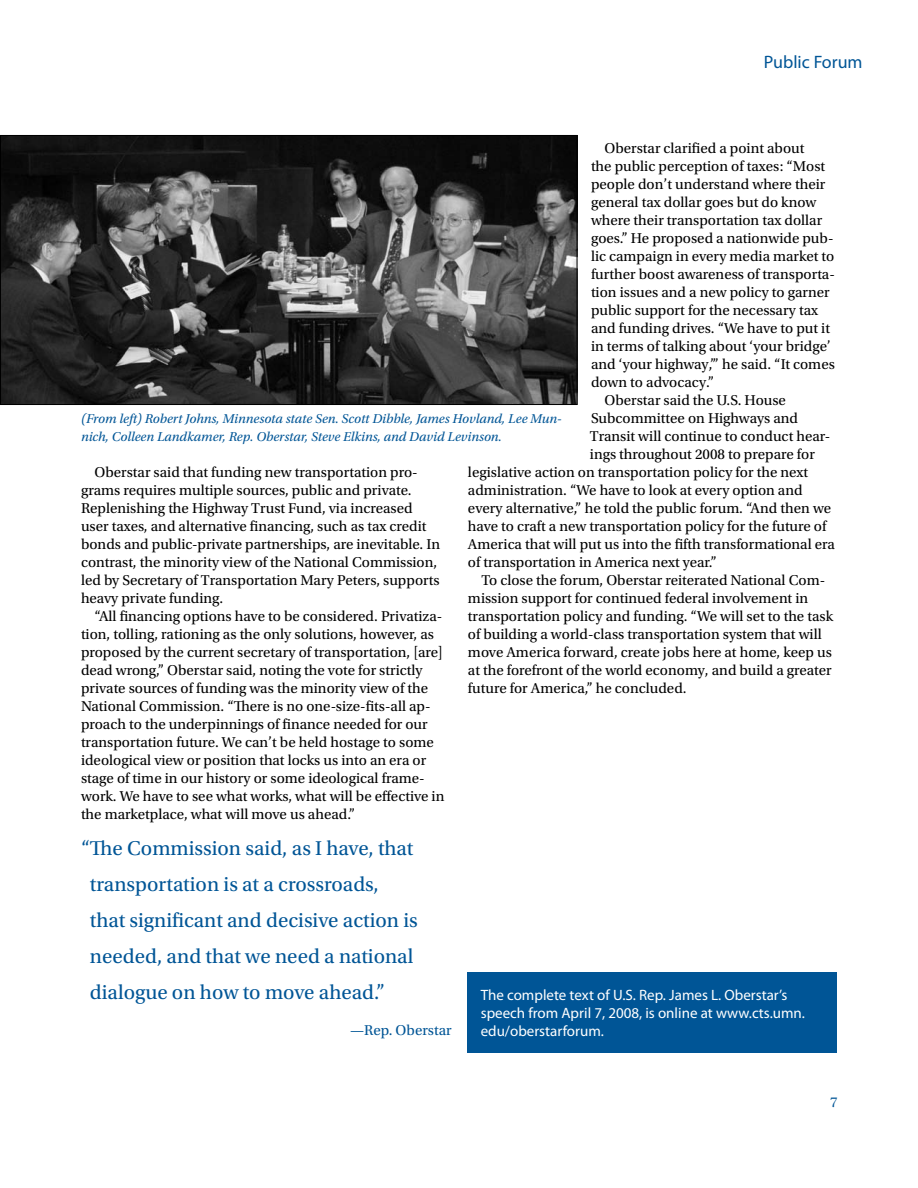
<style>
.page{position:relative;width:918px;height:1188px;background:#fff}
.page>*{position:absolute;margin:0;border:0;box-sizing:border-box;transform-origin:0 0}
.t1{font:21px/36px "Utopia Std";color:#005596}
.t2{font:18px "Myriad Pro";color:#005596}
.t3{font:15px/18px "Utopia Std";color:#000}
.t4{font:15px/18px "Myriad Pro";color:#fff}
.t5{font:15px "Utopia Std";color:#005596}
.t6{font:italic 13.5px/18px "Utopia Std";color:#005596}
</style>
<div class="page">
<div style="left:467px;top:972px;width:370px;height:81px;background:#005596"></div>
<img style="left:2px;top:137px;width:574px;height:266px">
<div style="left:0;top:135px;width:578px;height:270px;border:1px solid #000"></div>
<p class="t2" style="left:764px;top:50px;width:100px">Public Forum</p>
<p class="t3" style="left:604px;top:139px;width:201px">Oberstar clarified a point about</p>
<p class="t3" style="left:591px;top:157px;width:236px">the public perception of taxes: “Most</p>
<p class="t3" style="left:591px;top:175px;width:236px">people don’t understand where their</p>
<p class="t3" style="left:591px;top:193px;width:227px">general tax dollar goes but do know</p>
<p class="t3" style="left:591px;top:211px;width:233px">where their transportation tax dollar</p>
<p class="t3" style="left:591px;top:229px;width:244px">goes.” He proposed a nationwide pub-</p>
<p class="t3" style="left:591px;top:247px;width:245px">lic campaign in every media market to</p>
<p class="t3" style="left:591px;top:265px;width:245px">further boost awareness of transporta-</p>
<p class="t3" style="left:591px;top:283px;width:240px">tion issues and a new policy to garner</p>
<p class="t3" style="left:591px;top:301px;width:229px">public support for the necessary tax</p>
<p class="t3" style="left:591px;top:319px;width:241px">and funding drives. “We have to put it</p>
<p class="t3" style="left:591px;top:337px;width:241px">in terms of talking about ‘your bridge’</p>
<p class="t3" style="left:591px;top:355px;width:245px">and ‘your highway,’” he said. “It comes</p>
<p class="t3" style="left:591px;top:373px;width:125px">down to advocacy.”</p>
<p class="t3" style="left:604px;top:391px;width:183px">Oberstar said the U.S. House</p>
<p class="t3" style="left:591px;top:409px;width:209px">Subcommittee on Highways and</p>
<p class="t3" style="left:590px;top:427px;width:242px">Transit will continue to conduct hear-</p>
<p class="t3" style="left:590px;top:445px;width:226px">ings throughout 2008 to prepare for</p>
<p class="t3" style="left:468px;top:463px;width:341px">legislative action on transportation policy for the next</p>
<p class="t3" style="left:468px;top:481px;width:336px">administration. “We have to look at every option and</p>
<p class="t3" style="left:468px;top:499px;width:365px">every alternative,” he told the public forum. “And then we</p>
<p class="t3" style="left:468px;top:517px;width:360px">have to craft a new transportation policy for the future of</p>
<p class="t3" style="left:468px;top:535px;width:369px">America that will put us into the fifth transformational era</p>
<p class="t3" style="left:468px;top:553px;width:250px">of transportation in America next year.”</p>
<p class="t3" style="left:481px;top:571px;width:345px">To close the forum, Oberstar reiterated National Com-</p>
<p class="t3" style="left:468px;top:589px;width:342px">mission support for continued federal involvement in</p>
<p class="t3" style="left:468px;top:607px;width:367px">transportation policy and funding. “We will set to the task</p>
<p class="t3" style="left:468px;top:625px;width:355px">of building a world-class transportation system that will</p>
<p class="t3" style="left:468px;top:643px;width:365px">move America forward, create jobs here at home, keep us</p>
<p class="t3" style="left:468px;top:661px;width:365px">at the forefront of the world economy, and build a greater</p>
<p class="t3" style="left:468px;top:679px;width:220px">future for America,” he concluded.</p>
<p class="t6" style="left:81px;top:410px;width:482px">(From left) Robert Johns, Minnesota state Sen. Scott Dibble, James Hovland, Lee Mun&shy;nich, Colleen Landkamer, Rep. Oberstar, Steve Elkins, and David Levinson.</p>
<p class="t3" style="left:81px;top:463px;width:361px;text-indent:14px">Oberstar said that funding new transportation pro&shy;grams requires multiple sources, public and private.<br>Replenishing the Highway Trust Fund, via increased user taxes, and alternative financing, such as tax credit bonds and public-private partnerships, are inevitable. In contrast, the minority view of the National Commission, led by Secretary of Transportation Mary Peters, supports heavy private funding.</p>
<p class="t3" style="left:81px;top:607px;width:365px;text-indent:14px">“All financing options have to be considered. Privatiza&shy;tion, tolling, rationing as the only solutions, however, as proposed by the current secretary of transportation, [are] dead wrong,” Oberstar said, noting the vote for strictly private sources of funding was the minority view of the National Commission. “There is no one-size-fits-all ap&shy;proach to the underpinnings of finance needed for our transportation future. We can’t be held hostage to some ideological view or position that locks us into an era or stage of time in our history or some ideological frame&shy;work. We have to see what works, what will be effective in the marketplace, what will move us ahead.”</p>
<h1 class="t1" style="left:90px;top:831px;width:329px;text-indent:-9px">“The Commission said, as I have, that transportation is at a crossroads, that significant and decisive action is needed, and that we need a national dialogue on how to move ahead.”</h1>
<p class="t5" style="left:350px;top:1022px;width:103px">—Rep. Oberstar</p>
<p class="t4" style="left:481px;top:986px;width:326px">The complete text of U.S. Rep. James L. Oberstar’s speech from April 7, 2008, is online at www.cts.umn. edu/oberstarforum.</p>
<p class="t5" style="left:830px;top:1094px;width:9px">7</p>
</div>
